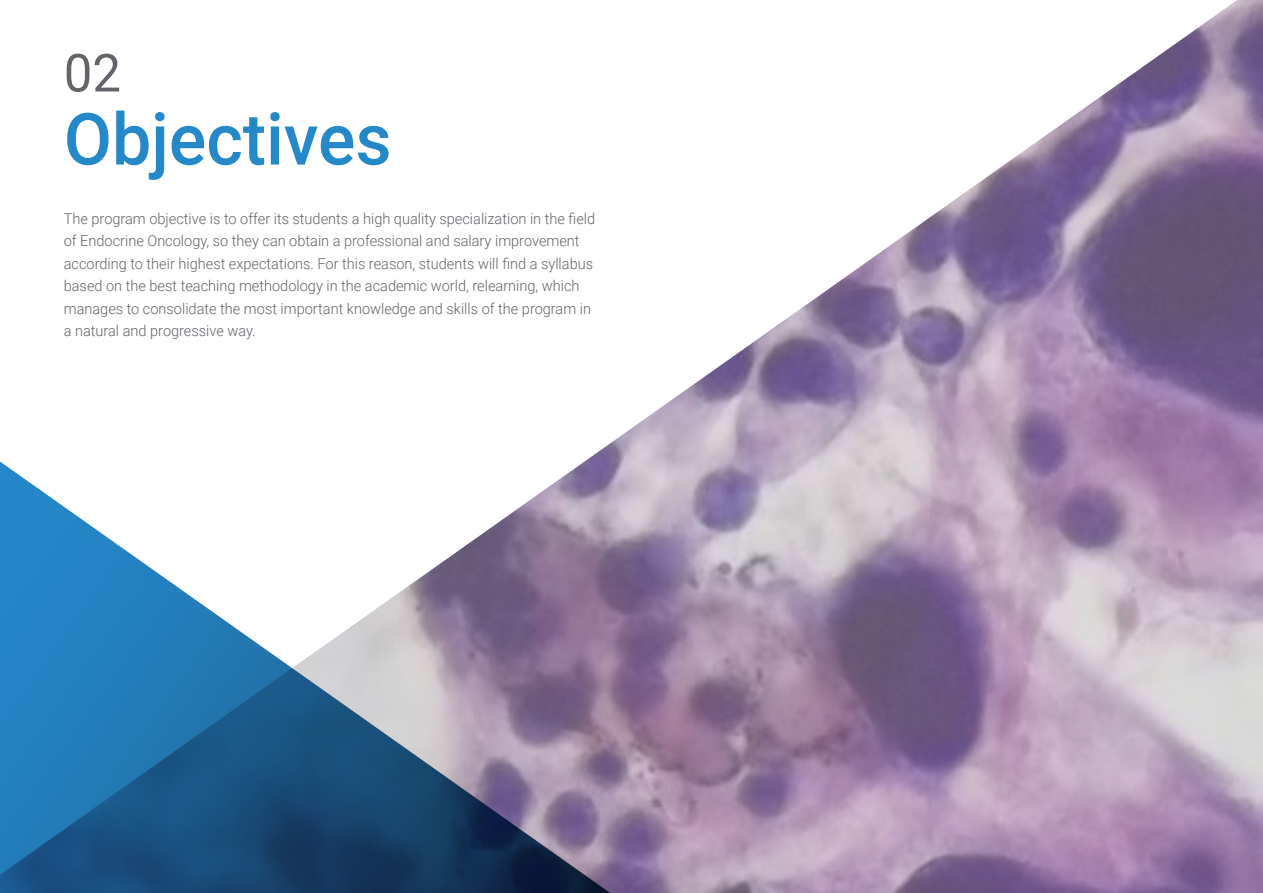
<style>
.page{position:relative;width:1263px;height:893px;background:#fff}
.page>*{position:absolute;margin:0;border:0;box-sizing:border-box;transform-origin:0 0}
.t1{font:500 72px "Roboto";color:#2488c9}
.t2{font:52.5px "Roboto";color:#61646a}
.t3{font:300 15px/22.5px "Roboto";color:#61646a}
</style>
<div class="page">
<img style="left:606px;top:0;width:657px;height:893px">
<svg style="left:0;top:446px;width:640px;height:447px"></svg>
<h2 class="t2" style="left:64px;top:36px;width:59px">02</h2>
<h1 class="t1" style="left:64px;top:89px;width:329px">Objectives</h1>
<p class="t3" style="left:64px;top:207px;width:533px">The program objective is to offer its students a high quality specialization in the field of Endocrine Oncology, so they can obtain a professional and salary improvement according to their highest expectations. For this reason, students will find a syllabus based on the best teaching methodology in the academic world, relearning, which manages to consolidate the most important knowledge and skills of the program in a natural and progressive way.</p>
</div>
